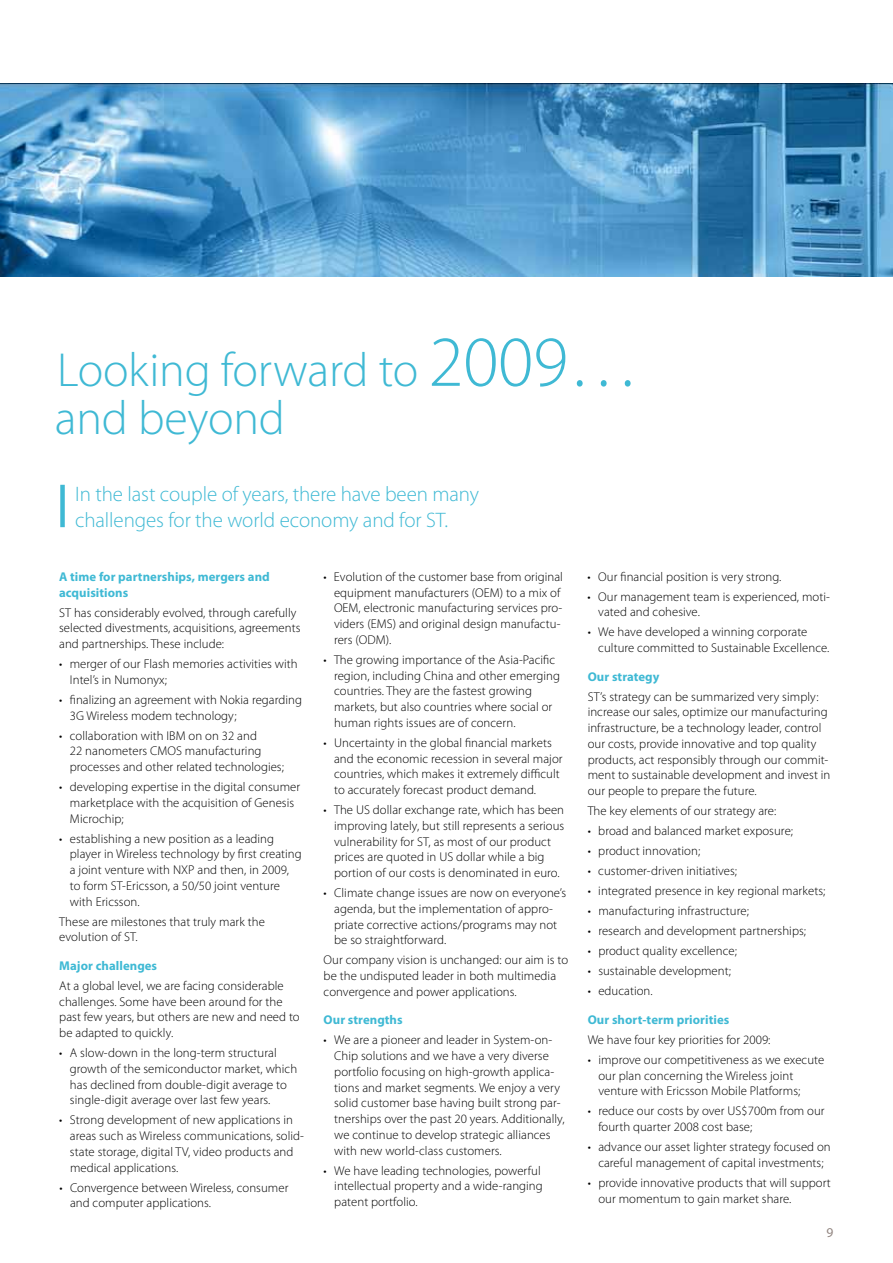
<style>
.page{position:relative;width:893px;height:1263px;background:#fff}
.page>*{position:absolute;margin:0;border:0;box-sizing:border-box;transform-origin:0 0}
.t1{font:300 48px/48px "Myriad Pro";letter-spacing:-.005em;color:#3fb9d4}
.t2{font:300 21px/25.5px "Myriad Pro";letter-spacing:-.005em;color:#3fb9d4}
.t3{font:13.5px "Myriad Pro";color:#928681}
.t4{font:300 12.75px/15.8px "Myriad Pro";letter-spacing:.005em;color:#000}
.t5{font:700 12.75px/15.8px "Myriad Pro";letter-spacing:.005em;color:#3fb9d4}
.s1{font-size:72px}
</style>
<div class="page">
<div style="left:60px;top:485px;width:5px;height:42px;background:#3fb9d4"></div>
<img style="left:0;top:84px;width:893px;height:192px">
<h1 class="t1" style="left:55px;top:345px;width:586px">Looking forward to <span class="s1">2009… </span>and beyond</h1>
<h2 class="t2" style="left:75px;top:481px;width:405px">In the last couple of years, there have been many challenges for the world economy and for ST.</h2>
<p class="t5" style="left:59px;top:568px;width:212px">A time for partnerships, mergers and acquisitions</p>
<p class="t4" style="left:59px;top:604px;width:243px">ST has considerably evolved, through carefully selected divestments, acquisitions, agreements and partnerships. These include:</p>
<p class="t4" style="left:70px;top:656px;width:229px;text-indent:-11px">• merger of our Flash memories activities with<br>Intel’s in Numonyx;</p>
<p class="t4" style="left:70px;top:692px;width:234px;text-indent:-11px">• finalizing an agreement with Nokia regarding<br>3G Wireless modem technology;</p>
<p class="t4" style="left:70px;top:727px;width:216px;text-indent:-11px">• collaboration with IBM on on 32 and<br>22 nanometers CMOS manufacturing processes and other related technologies;</p>
<p class="t4" style="left:70px;top:779px;width:232px;text-indent:-11px">• developing expertise in the digital consumer marketplace with the acquisition of Genesis<br>Microchip;</p>
<p class="t4" style="left:70px;top:830px;width:233px;text-indent:-11px">• establishing a new position as a leading player in Wireless technology by first creating a joint venture with NXP and then, in 2009, to form ST-Ericsson, a 50/50 joint venture with Ericsson.</p>
<p class="t4" style="left:59px;top:913px;width:207px">These are milestones that truly mark the evolution of ST.</p>
<p class="t5" style="left:59px;top:957px;width:99px">Major challenges</p>
<p class="t4" style="left:59px;top:977px;width:242px">At a global level, we are facing considerable challenges. Some have been around for the past few years, but others are new and need to be adapted to quickly.</p>
<p class="t4" style="left:70px;top:1045px;width:229px;text-indent:-11px">• A slow-down in the long-term structural growth of the semiconductor market, which has declined from double-digit average to single-digit average over last few years.</p>
<p class="t4" style="left:70px;top:1112px;width:236px;text-indent:-11px">• Strong development of new applications in areas such as Wireless communications, solid&shy;state storage, digital TV, video products and medical applications.</p>
<p class="t4" style="left:70px;top:1179px;width:220px;text-indent:-11px">• Convergence between Wireless, consumer and computer applications.</p>
<p class="t4" style="left:334px;top:568px;width:230px;text-indent:-11px">• Evolution of the customer base from original equipment manufacturers (OEM) to a mix of OEM, electronic manufacturing services pro&shy;viders (EMS) and original design manufactu&shy;rers (ODM).</p>
<p class="t4" style="left:334px;top:651px;width:227px;text-indent:-11px">• The growing importance of the Asia-Pacific region, including China and other emerging countries. They are the fastest growing markets, but also countries where social or human rights issues are of concern.</p>
<p class="t4" style="left:334px;top:734px;width:230px;text-indent:-11px">• Uncertainty in the global financial markets and the economic recession in several major countries, which makes it extremely difficult to accurately forecast product demand.</p>
<p class="t4" style="left:334px;top:802px;width:232px;text-indent:-11px">• The US dollar exchange rate, which has been improving lately, but still represents a serious vulnerability for ST, as most of our product prices are quoted in US dollar while a big portion of our costs is denominated in euro.</p>
<p class="t4" style="left:334px;top:885px;width:233px;text-indent:-11px">• Climate change issues are now on everyone’s agenda, but the implementation of appro&shy;priate corrective actions/programs may not be so straightforward.</p>
<p class="t4" style="left:324px;top:952px;width:246px">Our company vision is unchanged: our aim is to be the undisputed leader in both multimedia convergence and power applications.</p>
<p class="t5" style="left:324px;top:1012px;width:81px">Our strengths</p>
<p class="t4" style="left:334px;top:1032px;width:232px;text-indent:-11px">• We are a pioneer and leader in System-on-Chip solutions and we have a very diverse portfolio focusing on high-growth applica&shy;tions and market segments. We enjoy a very solid customer base having built strong par&shy;tnerships over the past 20 years. Additionally, we continue to develop strategic alliances with new world-class customers.</p>
<p class="t4" style="left:334px;top:1162px;width:210px;text-indent:-11px">• We have leading technologies, powerful intellectual property and a wide-ranging patent portfolio.</p>
<p class="t4" style="left:588px;top:568px;width:195px">• Our financial position is very strong.</p>
<p class="t4" style="left:598px;top:588px;width:233px;text-indent:-11px">• Our management team is experienced, moti&shy;vated and cohesive.</p>
<p class="t4" style="left:598px;top:624px;width:233px;text-indent:-11px">• We have developed a winning corporate culture committed to Sustainable Excellence.</p>
<p class="t5" style="left:588px;top:668px;width:73px">Our strategy</p>
<p class="t4" style="left:588px;top:688px;width:244px">ST’s strategy can be summarized very simply: increase our sales, optimize our manufacturing infrastructure, be a technology leader, control our costs, provide innovative and top quality products, act responsibly through our commit&shy;ment to sustainable development and invest in our people to prepare the future.</p>
<p class="t4" style="left:588px;top:803px;width:190px">The key elements of our strategy are:</p>
<p class="t4" style="left:588px;top:823px;width:207px">• broad and balanced market exposure;</p>
<p class="t4" style="left:588px;top:843px;width:114px">• product innovation;</p>
<p class="t4" style="left:588px;top:863px;width:151px">• customer-driven initiatives;</p>
<p class="t4" style="left:588px;top:883px;width:239px">• integrated presence in key regional markets;</p>
<p class="t4" style="left:588px;top:903px;width:163px">• manufacturing infrastructure;</p>
<p class="t4" style="left:588px;top:923px;width:220px">• research and development partnerships;</p>
<p class="t4" style="left:588px;top:943px;width:151px">• product quality excellence;</p>
<p class="t4" style="left:588px;top:963px;width:145px">• sustainable development;</p>
<p class="t4" style="left:588px;top:983px;width:67px">• education.</p>
<p class="t5" style="left:588px;top:1011px;width:143px">Our short-term priorities</p>
<p class="t4" style="left:588px;top:1031px;width:184px">We have four key priorities for 2009:</p>
<p class="t4" style="left:598px;top:1051px;width:227px;text-indent:-11px">• improve our competitiveness as we execute our plan concerning the Wireless joint venture with Ericsson Mobile Platforms;</p>
<p class="t4" style="left:598px;top:1103px;width:228px;text-indent:-11px">• reduce our costs by over US$700m from our fourth quarter 2008 cost base;</p>
<p class="t4" style="left:588px;top:1139px;width:245px;text-align:center">• advance our asset lighter strategy focused on careful management of capital investments;</p>
<p class="t4" style="left:598px;top:1174px;width:234px;text-indent:-11px">• provide innovative products that will support our momentum to gain market share.</p>
<p class="t3" style="left:826px;top:1224px;width:8px">9</p>
</div>
